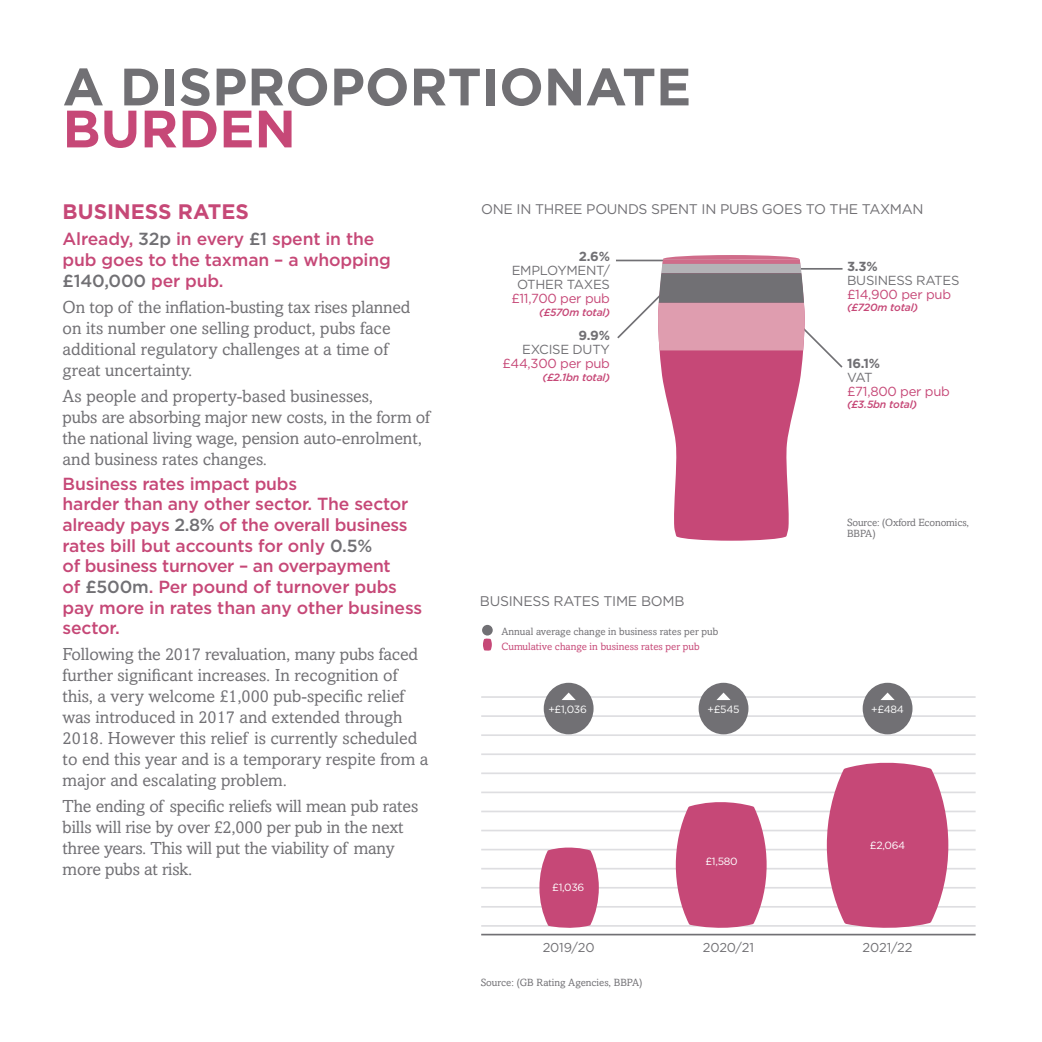
<style>
.page{position:relative;width:1042px;height:1042px;background:#fff}
.page>*{position:absolute;margin:0;border:0;box-sizing:border-box;transform-origin:0 0}
.SUB_1{font:700 52.5px/42px "Gotham";color:#717074}
.SUB_1-2{font:700 21px "Gotham";color:#c64877}
.Body{font:17.5px/21px "Amasis";color:#717074}
.Bold_Body{font:500 17.5px/20.5px "Gotham";letter-spacing:-.01em;color:#c64877}
.SUB_1_part_2{font:14px "Gotham";letter-spacing:-.02em;color:#717074}
.Chart_Title_1{font:13.12px/14px "Gotham";letter-spacing:-.02em;color:#717074;text-align:right}
.Chart_Title_1-2{font:13.12px "Gotham";letter-spacing:-.02em;color:#c64877}
.Chart_Title_1-3{font:700 13.12px/14px "Gotham";color:#717074}
.Chart_Title_1-4{font:12.95px "Gotham";letter-spacing:-.01em;color:#717074}
.Table_caption{font:10.5px/10.5px "Amasis";color:#717074}
.Chart_Title_1-5{font:italic 500 10.5px "Gotham";letter-spacing:-.02em;color:#c64877}
.Table_caption-2{font:10.5px "Amasis";color:#c64877}
.Chart_Title_1-6{font:10.5px "Gotham";letter-spacing:-.025em;color:#fff}
.s1{color:#c64877}
.s2{color:#717074}
.s3{font-weight:700}
.s4{font-weight:400}
</style>
<div class="page">
<hr style="left:481px;top:849px;width:494px;height:1px;background:#dedee1">
<hr style="left:481px;top:753px;width:494px;height:2px;background:#dedee1">
<hr style="left:481px;top:868px;width:494px;height:1px;background:#dedee1">
<hr style="left:481px;top:772px;width:494px;height:2px;background:#dedee1">
<hr style="left:481px;top:887px;width:494px;height:1px;background:#dedee1">
<hr style="left:481px;top:791px;width:494px;height:2px;background:#dedee1">
<hr style="left:481px;top:696px;width:494px;height:2px;background:#dedee1">
<hr style="left:481px;top:906px;width:494px;height:1px;background:#dedee1">
<hr style="left:481px;top:810px;width:494px;height:2px;background:#dedee1">
<hr style="left:481px;top:715px;width:494px;height:2px;background:#dedee1">
<hr style="left:481px;top:925px;width:494px;height:1px;background:#dedee1">
<hr style="left:481px;top:829px;width:494px;height:2px;background:#dedee1">
<hr style="left:481px;top:734px;width:494px;height:2px;background:#dedee1">
<svg style="left:539px;top:847px;width:60px;height:81px;background:#cd6089"></svg>
<svg style="left:676px;top:802px;width:90px;height:126px;background:#cc5c86"></svg>
<svg style="left:827px;top:762px;width:121px;height:166px;background:#cc5d87"></svg>
<hr style="left:481px;top:934px;width:494px;height:1px;background:#717074">
<svg style="left:616px;top:255px;width:227px;height:286px"></svg>
<div style="left:544px;top:683px;width:49px;height:51px;background:#717074;border-radius:50%"></div>
<svg style="left:562px;top:692px;width:14px;height:8px"></svg>
<div style="left:698px;top:683px;width:50px;height:51px;background:#717074;border-radius:50%"></div>
<svg style="left:716px;top:692px;width:14px;height:8px"></svg>
<div style="left:862px;top:683px;width:50px;height:51px;background:#717074;border-radius:50%"></div>
<svg style="left:880px;top:692px;width:14px;height:8px"></svg>
<div style="left:482px;top:625px;width:11px;height:10px;background:#717074;border-radius:50%"></div>
<svg style="left:483px;top:638px;width:9px;height:13px"></svg>
<p class="SUB_1" style="left:63px;top:65px;width:630px">A DISPROPORTIONATE<br><span class="s1">BURDEN</span></p>
<p class="SUB_1-2" style="left:63px;top:198px;width:188px">BUSINESS RATES</p>
<p class="Bold_Body" style="left:63px;top:228px;width:330px;line-height:21px">Already, <span class="s2">32p</span> in every <span class="s2">£1</span> spent in the pub goes to the taxman – a whopping <span class="s2">£140,000</span> per pub.</p>
<p class="Body" style="left:63px;top:297px;width:349px">On top of the inflation-busting tax rises planned on its number one selling product, pubs face additional regulatory challenges at a time of great uncertainty.</p>
<p class="Body" style="left:63px;top:385px;width:369px">As people and property-based businesses,<br>pubs are absorbing major new costs, in the form of the national living wage, pension auto-enrolment, and business rates changes.</p>
<p class="Bold_Body" style="left:63px;top:473px;width:361px">Business rates impact pubs<br>harder than any other sector. The sector already pays <span class="s2">2.8%</span> of the overall business rates bill but accounts for only <span class="s2">0.5%<br></span>of business turnover – an overpayment<br>of <span class="s2">£500m</span>. Per pound of turnover pubs pay more in rates than any other business sector.</p>
<p class="Body" style="left:63px;top:643px;width:367px">Following the 2017 revaluation, many pubs faced further significant increases. In recognition of this, a very welcome £1,000 pub-specific relief was introduced in 2017 and extended through 2018. However this relief is currently scheduled to end this year and is a temporary respite from a major and escalating problem.</p>
<p class="Body" style="left:63px;top:795px;width:357px">The ending of specific reliefs will mean pub rates bills will rise by over £2,000 per pub in the next three years. This will put the viability of many more pubs at risk.</p>
<p class="SUB_1_part_2" style="left:481px;top:200px;width:444px">ONE IN THREE POUNDS SPENT IN PUBS GOES TO THE TAXMAN</p>
<p class="Chart_Title_1" style="left:512px;top:249px;width:100px"><span class="s3">2.6%<br></span>EMPLOYMENT/<br>OTHER TAXES</p>
<p class="Chart_Title_1-2" style="left:511px;top:290px;width:100px">£11,700 per pub</p>
<p class="Chart_Title_1-5" style="left:539px;top:305px;width:72px">(£570m total)</p>
<p class="Chart_Title_1" style="left:522px;top:328px;width:89px"><span class="s3">9.9%<br></span>EXCISE DUTY</p>
<p class="Chart_Title_1-2" style="left:502px;top:355px;width:109px">£44,300 per pub</p>
<p class="Chart_Title_1-5" style="left:542px;top:370px;width:69px">(£2.1bn total)</p>
<p class="SUB_1_part_2" style="left:480px;top:591px;width:206px">BUSINESS RATES TIME BOMB</p>
<p class="Table_caption" style="left:501px;top:626px;width:218px">Annual average change in business rates per pub</p>
<p class="Table_caption-2" style="left:501px;top:640px;width:200px">Cumulative change in business rates per pub</p>
<p class="Chart_Title_1" style="left:847px;top:259px;width:114px;text-align:left"><span class="s3">3.3%<br></span>BUSINESS RATES</p>
<p class="Chart_Title_1-2" style="left:847px;top:286px;width:105px">£14,900 per pub</p>
<p class="Chart_Title_1-5" style="left:847px;top:300px;width:73px">(£720m total)</p>
<p class="Chart_Title_1-3" style="left:847px;top:356px;width:35px">16.1%<br><span class="s4">VAT</span></p>
<p class="Chart_Title_1-2" style="left:847px;top:383px;width:104px">£71,800 per pub</p>
<p class="Chart_Title_1-5" style="left:847px;top:398px;width:72px">(£3.5bn total)</p>
<p class="Table_caption" style="left:847px;top:517px;width:123px">Source: (Oxford Economics,<br>BBPA)</p>
<p class="Chart_Title_1-6" style="left:548px;top:702px;width:40px">+£1,036</p>
<p class="Chart_Title_1-6" style="left:707px;top:702px;width:34px">+£545</p>
<p class="Chart_Title_1-6" style="left:871px;top:702px;width:34px">+£484</p>
<p class="Chart_Title_1-6" style="left:552px;top:881px;width:34px">£1,036</p>
<p class="Chart_Title_1-6" style="left:705px;top:854px;width:34px">£1,580</p>
<p class="Chart_Title_1-6" style="left:870px;top:839px;width:37px">£2,064</p>
<p class="Chart_Title_1-4" style="left:543px;top:939px;width:53px">2019/20</p>
<p class="Chart_Title_1-4" style="left:703px;top:939px;width:53px">2020/21</p>
<p class="Chart_Title_1-4" style="left:862px;top:939px;width:52px">2021/22</p>
<p class="Table_caption" style="left:481px;top:977px;width:163px">Source: (GB Rating Agencies, BBPA)</p>
</div>
